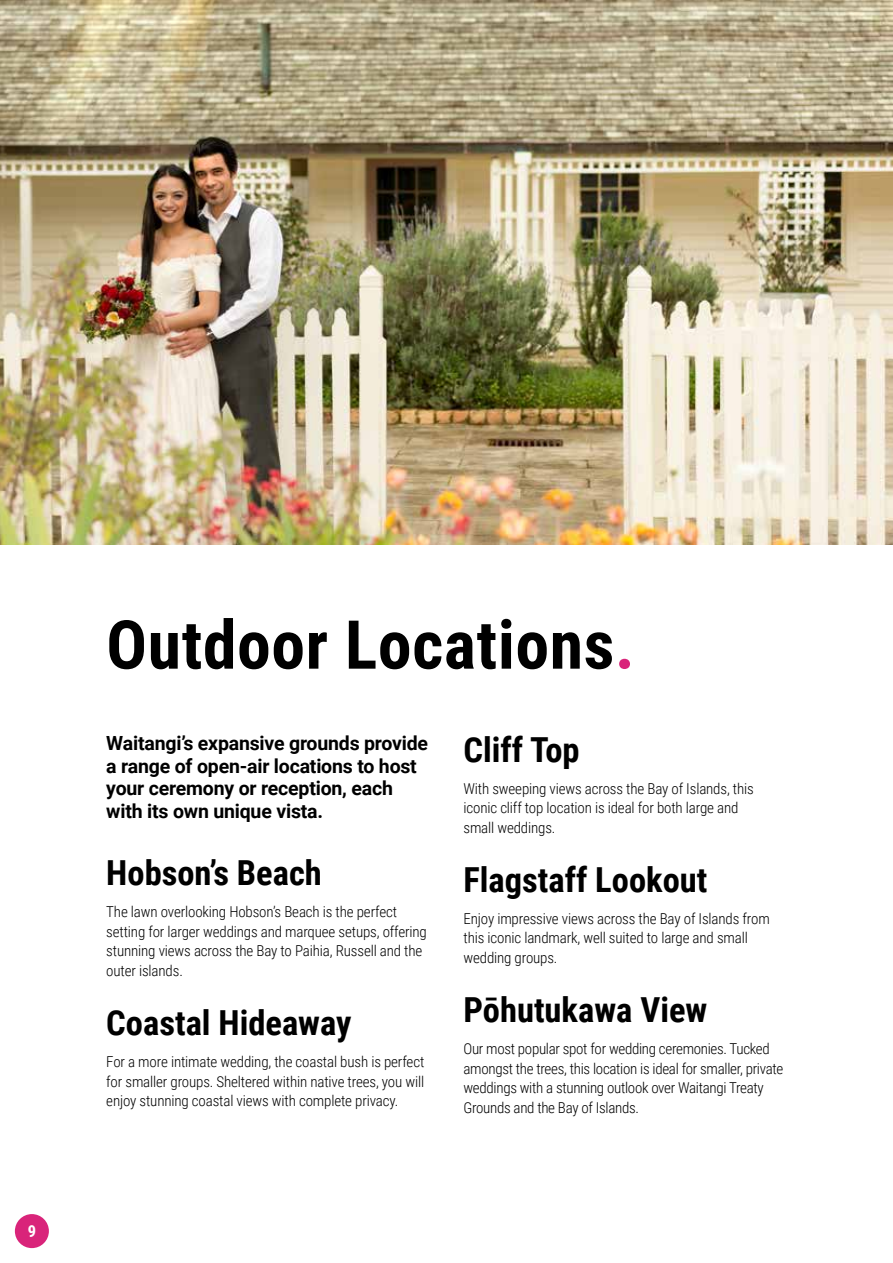
<style>
.page{position:relative;width:893px;height:1263px;background:#fff}
.page>*{position:absolute;margin:0;border:0;box-sizing:border-box;transform-origin:0 0}
.t1{font:700 67.5px "Roboto Condensed";letter-spacing:.01em;color:#000}
.t2{font:700 34.5px "Roboto Condensed";color:#000}
.t3{font:700 19.5px/22.5px "Roboto";letter-spacing:-.01em;color:#000}
.t4{font:700 16.5px "Roboto Condensed";color:#fff}
.t5{font:300 15px/19.5px "Roboto Condensed";letter-spacing:-.01em;color:#000}
.s1{color:#d9247a}
</style>
<div class="page">
<div style="left:15px;top:1214px;width:34px;height:34px;background:#d9247a;border-radius:50%"></div>
<img style="left:0;top:0;width:893px;height:544px">
<p class="t4" style="left:28px;top:1219px;width:10px">9</p>
<h1 class="t1" style="left:106px;top:597px;width:530px">Outdoor Locations<span class="s1">.</span></h1>
<h3 class="t3" style="left:106px;top:731px;width:323px">Waitangi’s expansive grounds provide a range of open-air locations to host your ceremony or reception, each with its own unique vista.</h3>
<h2 class="t2" style="left:106px;top:849px;width:217px">Hobson’s Beach</h2>
<p class="t5" style="left:106px;top:902px;width:322px">The lawn overlooking Hobson’s Beach is the perfect setting for larger weddings and marquee setups, offering stunning views across the Bay to Paihia, Russell and the outer islands.</p>
<h2 class="t2" style="left:106px;top:998px;width:247px">Coastal Hideaway</h2>
<p class="t5" style="left:106px;top:1051px;width:320px;text-align:justify">For a more intimate wedding, the coastal bush is perfect for smaller groups. Sheltered within native trees, you will enjoy stunning coastal views with complete privacy.</p>
<h2 class="t2" style="left:463px;top:725px;width:118px">Cliff Top</h2>
<p class="t5" style="left:463px;top:778px;width:292px">With sweeping views across the Bay of Islands, this iconic cliff top location is ideal for both large and small weddings.</p>
<h2 class="t2" style="left:463px;top:855px;width:245px">Flagstaff Lookout</h2>
<p class="t5" style="left:463px;top:908px;width:308px">Enjoy impressive views across the Bay of Islands from this iconic landmark, well suited to large and small wedding groups.</p>
<h2 class="t2" style="left:463px;top:985px;width:245px">Pōhutukawa View</h2>
<p class="t5" style="left:463px;top:1038px;width:321px">Our most popular spot for wedding ceremonies. Tucked amongst the trees, this location is ideal for smaller, private weddings with a stunning outlook over Waitangi Treaty Grounds and the Bay of Islands.</p>
</div>
